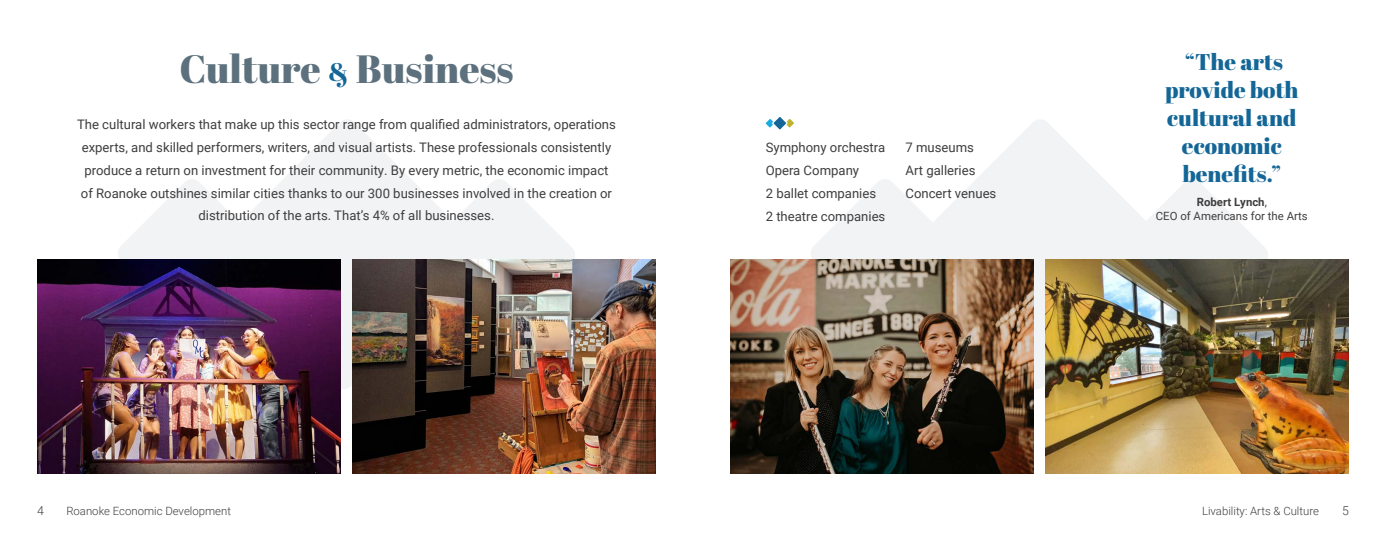
<style>
.page{position:relative;width:1386px;height:536px;background:#fff}
.page>*{position:absolute;margin:0;border:0;box-sizing:border-box;transform-origin:0 0}
.Body_Text{font:39.38px "Abril Fatface";color:#5c717d}
.Body_Text_2{font:22.75px/28px "Abril Fatface";color:#146697;text-align:center}
.Body_Text_2-2{font:13.12px/22.8px "Roboto";color:#3e3e3f;text-align:center}
.t1{font:300 12.25px "Roboto";color:#3e3e3f}
.t2{font:300 11.38px "Roboto";color:#3e3e3f}
.Body_Text_2-3{font:11.38px/14px "Roboto";color:#3e3e3f;text-align:center}
.s1{font-size:25.38px;color:#146697}
.s2{font-weight:700}
</style>
<div class="page">
<svg style="left:118px;top:179px;width:91px;height:80px"></svg>
<svg style="left:481px;top:179px;width:94px;height:80px"></svg>
<svg style="left:209px;top:120px;width:272px;height:270px;fill:#f2f3f4"></svg>
<svg style="left:811px;top:179px;width:91px;height:80px"></svg>
<svg style="left:1174px;top:179px;width:94px;height:80px"></svg>
<svg style="left:902px;top:120px;width:272px;height:270px;fill:#f2f3f4"></svg>
<img style="left:730px;top:259px;width:303px;height:214px">
<img style="left:1046px;top:259px;width:303px;height:214px">
<img style="left:37px;top:259px;width:303px;height:214px">
<img style="left:353px;top:259px;width:303px;height:214px">
<svg style="left:765px;top:117px;width:29px;height:13px"></svg>
<p class="Body_Text" style="left:179px;top:41px;width:336px">Culture <span class="s1">&amp;</span> Business</p>
<p class="Body_Text_2-2" style="left:77px;top:113px;width:541px">The cultural workers that make up this sector range from qualified administrators, operations experts, and skilled performers, writers, and visual artists. These professionals consistently produce a return on investment for their community. By every metric, the economic impact of Roanoke outshines similar cities thanks to our 300 businesses involved in the creation or distribution of the arts. That’s 4% of all businesses.</p>
<p class="Body_Text_2-2" style="left:766px;top:136px;width:121px">Symphony orchestra</p>
<p class="Body_Text_2-2" style="left:766px;top:158px;width:95px">Opera Company</p>
<p class="Body_Text_2-2" style="left:766px;top:181px;width:112px">2 ballet companies</p>
<p class="Body_Text_2-2" style="left:766px;top:204px;width:121px">2 theatre companies</p>
<p class="Body_Text_2-2" style="left:906px;top:136px;width:70px">7 museums</p>
<p class="Body_Text_2-2" style="left:906px;top:158px;width:72px">Art galleries</p>
<p class="Body_Text_2-2" style="left:906px;top:181px;width:92px">Concert venues</p>
<p class="Body_Text_2" style="left:1165px;top:47px;width:135px">“The arts provide both cultural and economic benefits.”</p>
<p class="Body_Text_2-3" style="left:1156px;top:195px;width:153px"><span class="s2">Robert Lynch</span>,<br>CEO of Americans for the Arts</p>
<p class="t1" style="left:37px;top:502px;width:8px">4</p>
<p class="t2" style="left:66px;top:502px;width:166px">Roanoke Economic Development</p>
<p class="t2" style="left:1202px;top:502px;width:119px">Livability: Arts &amp; Culture</p>
<p class="t1" style="left:1342px;top:502px;width:8px">5</p>
</div>
